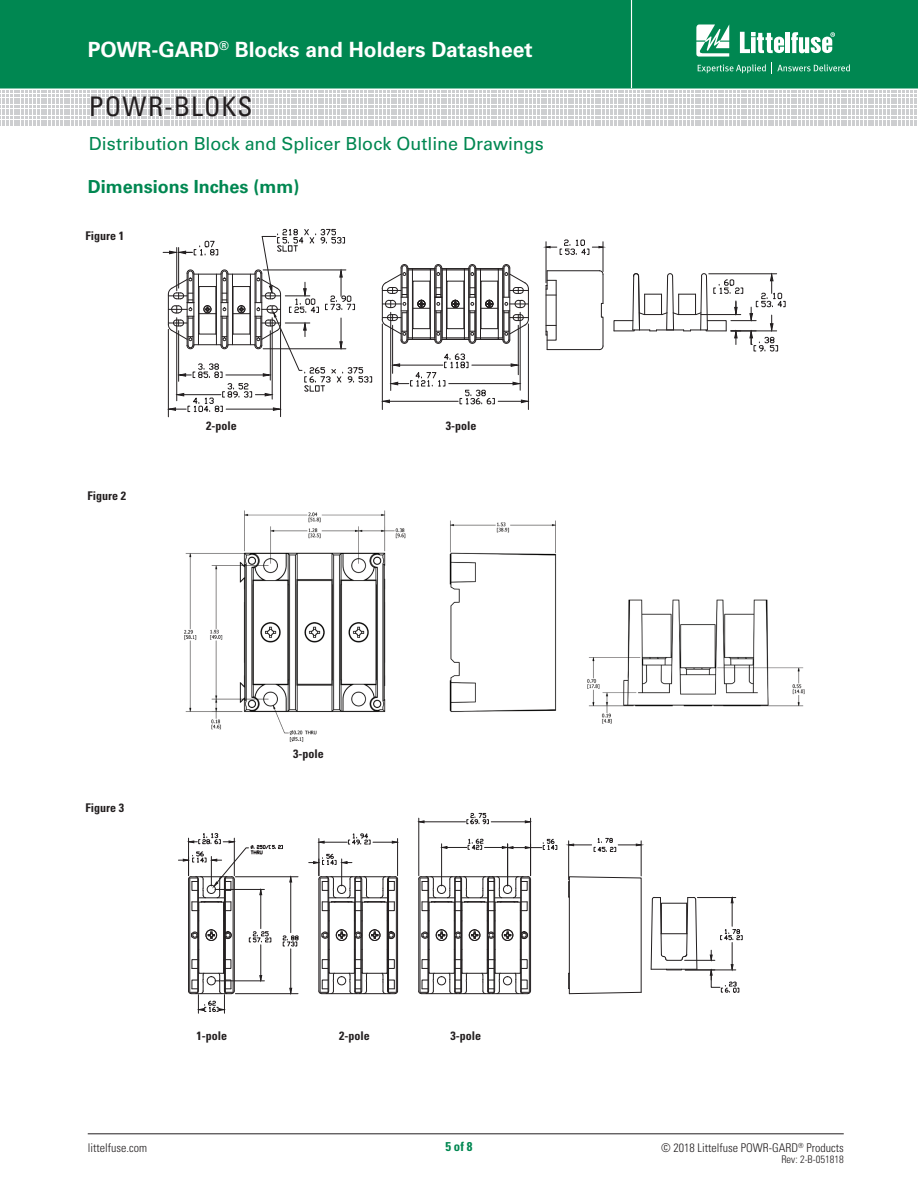
<style>
.page{position:relative;width:918px;height:1188px;background:#fff}
.page>*{position:absolute;margin:0;border:0;box-sizing:border-box;transform-origin:0 0}
.t1{font:condensed 27px "Univers LT Std";letter-spacing:.04em;color:#231f20}
.t2{font:700 21px "Univers LT Std";color:#fff}
.t3{font:18px "Univers LT Std";color:#008751}
.t4{font:700 18px "Univers LT Std";color:#008751}
.t5{font:700 condensed 12.75px "Univers LT Std";color:#008751}
.t6{font:700 condensed 12px "Univers LT Std";color:#231f20}
.t7{font:300 condensed 12px "Univers LT Std";color:#231f20}
.t8{font:300 condensed 10.5px "Univers LT Std";color:#231f20}
</style>
<div class="page">
<div style="left:0;top:0;width:918px;height:88px;background:#008751"></div>
<hr style="left:631px;top:0;width:1px;height:88px;background:#fff">
<svg style="left:0;top:91px;width:917px;height:35px"></svg>
<svg style="left:696px;top:24px;width:33px;height:33px"></svg>
<hr style="left:786px;top:32px;width:4px;height:21px;background:#fff">
<svg style="left:791px;top:32px;width:44px;height:21px"></svg>
<svg style="left:740px;top:32px;width:44px;height:21px"></svg>
<svg style="left:698px;top:64px;width:68px;height:9px"></svg>
<svg style="left:772px;top:63px;width:78px;height:11px"></svg>
<hr style="left:88px;top:1134px;width:756px;height:1px;background:#231f20">
<img style="left:184px;top:510px;width:621px;height:232px">
<svg style="left:613px;top:273px;width:173px;height:79px"></svg>
<hr style="left:701px;top:314px;width:40px;height:1px;background:#231f20">
<svg style="left:381px;top:264px;width:148px;height:80px"></svg>
<hr style="left:382px;top:324px;width:1px;height:86px;background:#231f20">
<hr style="left:528px;top:324px;width:1px;height:86px;background:#231f20">
<hr style="left:498px;top:401px;width:30px;height:1px;background:#231f20">
<svg style="left:521px;top:399px;width:7px;height:4px"></svg>
<hr style="left:390px;top:312px;width:1px;height:78px;background:#231f20">
<hr style="left:520px;top:312px;width:1px;height:78px;background:#231f20">
<hr style="left:449px;top:383px;width:71px;height:1px;background:#231f20">
<svg style="left:512px;top:382px;width:8px;height:4px"></svg>
<svg style="left:383px;top:352px;width:112px;height:53px"></svg>
<hr style="left:392px;top:325px;width:1px;height:48px;background:#231f20">
<hr style="left:518px;top:325px;width:1px;height:50px;background:#231f20">
<hr style="left:472px;top:365px;width:46px;height:1px;background:#231f20">
<svg style="left:510px;top:363px;width:8px;height:4px"></svg>
<svg style="left:545px;top:271px;width:12px;height:79px"></svg>
<hr style="left:546px;top:285px;width:1px;height:50px;background:#231f20">
<hr style="left:547px;top:349px;width:52px;height:1px;background:#231f20">
<svg style="left:599px;top:270px;width:5px;height:80px"></svg>
<hr style="left:547px;top:270px;width:52px;height:1px;background:#231f20">
<hr style="left:546px;top:242px;width:1px;height:41px;background:#231f20">
<hr style="left:603px;top:242px;width:1px;height:30px;background:#231f20">
<svg style="left:545px;top:239px;width:59px;height:16px"></svg>
<hr style="left:168px;top:329px;width:1px;height:88px;background:#231f20">
<hr style="left:280px;top:329px;width:1px;height:88px;background:#231f20">
<svg style="left:163px;top:228px;width:209px;height:185px"></svg>
<svg style="left:309px;top:854px;width:89px;height:140px"></svg>
<hr style="left:318px;top:839px;width:1px;height:37px;background:#231f20">
<hr style="left:397px;top:839px;width:1px;height:37px;background:#231f20">
<svg style="left:319px;top:833px;width:79px;height:12px"></svg>
<svg style="left:438px;top:931px;width:7px;height:8px"></svg>
<div style="left:436px;top:929px;width:11px;height:12px;border:1px solid #231f20;border-radius:50%"></div>
<hr style="left:488px;top:937px;width:1px;height:55px;background:#231f20">
<hr style="left:455px;top:937px;width:1px;height:55px;background:#231f20">
<hr style="left:460px;top:937px;width:1px;height:55px;background:#231f20">
<div style="left:520px;top:931px;width:8px;height:8px;border:1px solid #231f20;border-radius:50%"></div>
<div style="left:521px;top:932px;width:7px;height:7px;border:1px solid #231f20;border-radius:50%"></div>
<svg style="left:421px;top:931px;width:7px;height:8px"></svg>
<svg style="left:522px;top:933px;width:5px;height:5px"></svg>
<svg style="left:504px;top:932px;width:7px;height:7px"></svg>
<svg style="left:488px;top:931px;width:6px;height:8px"></svg>
<svg style="left:455px;top:931px;width:6px;height:8px"></svg>
<svg style="left:471px;top:932px;width:7px;height:7px"></svg>
<div style="left:502px;top:929px;width:11px;height:12px;border:1px solid #231f20;border-radius:50%"></div>
<div style="left:469px;top:929px;width:11px;height:12px;border:1px solid #231f20;border-radius:50%"></div>
<hr style="left:530px;top:879px;width:1px;height:112px;background:#231f20">
<hr style="left:418px;top:879px;width:1px;height:112px;background:#231f20">
<hr style="left:421px;top:993px;width:107px;height:1px;background:#231f20">
<hr style="left:494px;top:879px;width:1px;height:112px;background:#231f20">
<hr style="left:461px;top:879px;width:1px;height:112px;background:#231f20">
<hr style="left:521px;top:878px;width:1px;height:114px;background:#231f20">
<hr style="left:488px;top:878px;width:1px;height:55px;background:#231f20">
<hr style="left:460px;top:878px;width:1px;height:55px;background:#231f20">
<hr style="left:455px;top:878px;width:1px;height:56px;background:#231f20">
<hr style="left:428px;top:878px;width:1px;height:114px;background:#231f20">
<hr style="left:420px;top:878px;width:1px;height:114px;background:#231f20">
<hr style="left:529px;top:878px;width:1px;height:114px;background:#231f20">
<hr style="left:520px;top:902px;width:1px;height:71px;background:#231f20">
<hr style="left:487px;top:902px;width:1px;height:71px;background:#231f20">
<hr style="left:495px;top:902px;width:1px;height:71px;background:#231f20">
<hr style="left:462px;top:902px;width:1px;height:71px;background:#231f20">
<div style="left:429px;top:902px;width:26px;height:72px;border:1px solid #231f20"></div>
<div style="left:437px;top:976px;width:9px;height:9px;border:1px solid #231f20;border-radius:50%"></div>
<svg style="left:418px;top:959px;width:17px;height:35px"></svg>
<div style="left:521px;top:959px;width:7px;height:10px;border:1px solid #231f20"></div>
<svg style="left:454px;top:959px;width:9px;height:2px"></svg>
<svg style="left:418px;top:876px;width:113px;height:35px"></svg>
<svg style="left:489px;top:959px;width:7px;height:2px"></svg>
<svg style="left:448px;top:968px;width:83px;height:26px"></svg>
<svg style="left:466px;top:813px;width:23px;height:12px"></svg>
<hr style="left:419px;top:821px;width:46px;height:1px;background:#231f20">
<svg style="left:419px;top:820px;width:6px;height:4px"></svg>
<hr style="left:418px;top:818px;width:1px;height:58px;background:#231f20">
<hr style="left:530px;top:818px;width:1px;height:58px;background:#231f20">
<hr style="left:491px;top:821px;width:40px;height:1px;background:#231f20">
<hr style="left:441px;top:844px;width:1px;height:42px;background:#231f20">
<hr style="left:507px;top:844px;width:1px;height:42px;background:#231f20">
<svg style="left:442px;top:837px;width:115px;height:13px"></svg>
<svg style="left:650px;top:897px;width:48px;height:73px"></svg>
<hr style="left:651px;top:969px;width:46px;height:1px;background:#231f20">
<hr style="left:697px;top:897px;width:39px;height:1px;background:#231f20">
<svg style="left:710px;top:898px;width:33px;height:95px"></svg>
<hr style="left:685px;top:970px;width:30px;height:1px;background:#231f20">
<hr style="left:685px;top:960px;width:30px;height:1px;background:#231f20">
<svg style="left:208px;top:931px;width:7px;height:8px"></svg>
<div style="left:206px;top:929px;width:11px;height:12px;border:1px solid #231f20;border-radius:50%"></div>
<div style="left:224px;top:931px;width:8px;height:8px;border:1px solid #231f20;border-radius:50%"></div>
<div style="left:224px;top:932px;width:7px;height:7px;border:1px solid #231f20;border-radius:50%"></div>
<svg style="left:191px;top:931px;width:6px;height:8px"></svg>
<svg style="left:226px;top:932px;width:4px;height:7px"></svg>
<hr style="left:234px;top:879px;width:1px;height:112px;background:#231f20">
<hr style="left:188px;top:879px;width:1px;height:112px;background:#231f20">
<hr style="left:225px;top:878px;width:1px;height:114px;background:#231f20">
<hr style="left:197px;top:878px;width:1px;height:114px;background:#231f20">
<hr style="left:189px;top:878px;width:1px;height:114px;background:#231f20">
<hr style="left:233px;top:878px;width:1px;height:114px;background:#231f20">
<hr style="left:224px;top:902px;width:1px;height:71px;background:#231f20">
<div style="left:198px;top:902px;width:26px;height:72px;border:1px solid #231f20"></div>
<svg style="left:282px;top:935px;width:17px;height:12px"></svg>
<hr style="left:290px;top:949px;width:1px;height:45px;background:#231f20">
<hr style="left:235px;top:993px;width:63px;height:1px;background:#231f20">
<hr style="left:235px;top:876px;width:63px;height:1px;background:#231f20">
<hr style="left:290px;top:877px;width:1px;height:56px;background:#231f20">
<svg style="left:289px;top:877px;width:3px;height:6px"></svg>
<svg style="left:249px;top:931px;width:22px;height:12px"></svg>
<hr style="left:260px;top:945px;width:1px;height:36px;background:#231f20">
<hr style="left:215px;top:980px;width:49px;height:1px;background:#231f20">
<hr style="left:260px;top:889px;width:1px;height:40px;background:#231f20">
<svg style="left:188px;top:959px;width:47px;height:54px"></svg>
<svg style="left:178px;top:833px;width:105px;height:78px"></svg>
<svg style="left:568px;top:876px;width:74px;height:118px"></svg>
<hr style="left:568px;top:841px;width:1px;height:39px;background:#231f20">
<hr style="left:641px;top:841px;width:1px;height:35px;background:#231f20">
<svg style="left:568px;top:837px;width:74px;height:15px"></svg>
<h2 class="t2" style="left:88px;top:37px;width:446px">POWR-GARD<sup>®</sup> Blocks and Holders Datasheet</h2>
<h1 class="t1" style="left:89px;top:89px;width:165px">POWR-BLOKS</h1>
<h3 class="t3" style="left:89px;top:133px;width:457px">Distribution Block and Splicer Block Outline Drawings</h3>
<h3 class="t4" style="left:88px;top:176px;width:213px">Dimensions Inches (mm)</h3>
<p class="t6" style="left:86px;top:228px;width:40px">Figure 1</p>
<p class="t6" style="left:88px;top:488px;width:40px">Figure 2</p>
<p class="t6" style="left:206px;top:418px;width:32px">2-pole</p>
<p class="t6" style="left:446px;top:418px;width:32px">3-pole</p>
<p class="t6" style="left:86px;top:801px;width:40px">Figure 3</p>
<p class="t6" style="left:293px;top:746px;width:32px">3-pole</p>
<p class="t6" style="left:197px;top:1028px;width:32px">1-pole</p>
<p class="t6" style="left:339px;top:1028px;width:32px">2-pole</p>
<p class="t6" style="left:450px;top:1028px;width:32px">3-pole</p>
<p class="t5" style="left:445px;top:1139px;width:29px">5 of 8</p>
<p class="t7" style="left:88px;top:1141px;width:61px">littelfuse.com</p>
<p class="t7" style="left:661px;top:1141px;width:184px">© 2018 Littelfuse POWR-GARD<sup>®</sup> Products</p>
<p class="t8" style="left:781px;top:1153px;width:64px">Rev: 2-B-051818</p>
</div>
